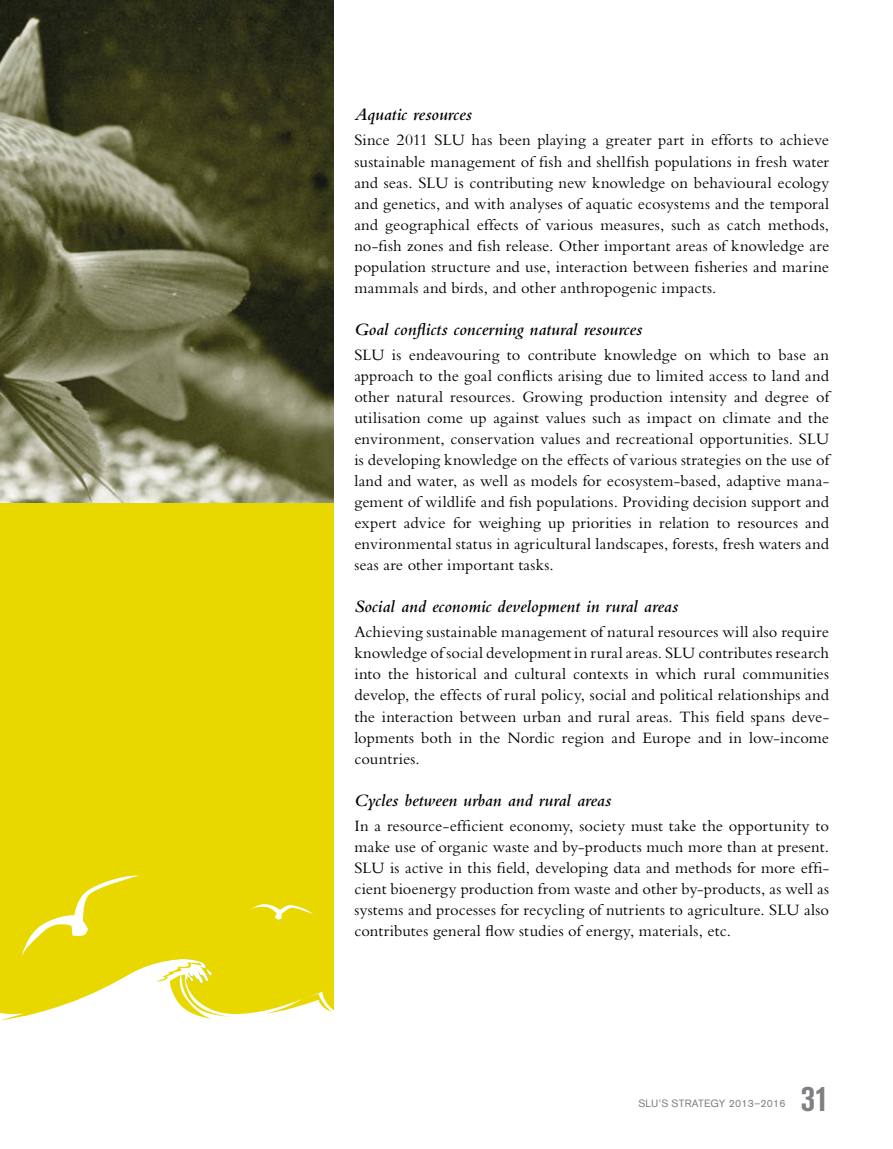
<style>
.page{position:relative;width:893px;height:1149px;background:#fff}
.page>*{position:absolute;margin:0;border:0;box-sizing:border-box;transform-origin:0 0}
.t1{font:700 condensed 36px "Akzidenz Grotesk BQ";color:#807f83}
.t2{font:italic 600 18px "Bembo";letter-spacing:.005em;color:#000}
.t3{font:16.5px/21px "Bembo";letter-spacing:.005em;color:#000;text-align:justify}
.t4{font:10.5px "Akzidenz Grotesk BQ";letter-spacing:.02em;color:#807f83}
</style>
<div class="page">
<div style="left:0;top:482px;width:333px;height:543px;background:#e8d800"></div>
<img style="left:0;top:0;width:333px;height:502px">
<svg style="left:23px;top:875px;width:116px;height:77px"></svg>
<svg style="left:250px;top:904px;width:63px;height:15px"></svg>
<svg style="left:0;top:958px;width:334px;height:67px"></svg>
<svg style="left:155px;top:958px;width:79px;height:60px"></svg>
<svg style="left:0;top:975px;width:10px;height:42px"></svg>
<p class="t2" style="left:354px;top:105px;width:119px">Aquatic resources</p>
<p class="t3" style="left:354px;top:129px;width:476px">Since 2011 SLU has been playing a greater part in efforts to achieve sustainable management of fish and shellfish populations in fresh water and seas. SLU is contributing new knowledge on behavioural ecology and genetics, and with analyses of aquatic ecosystems and the temporal and geographical effects of various measures, such as catch methods, no-fish zones and fish release. Other important areas of knowledge are population structure and use, interaction between fisheries and marine mammals and birds, and other anthropogenic impacts.</p>
<p class="t2" style="left:354px;top:319px;width:290px">Goal conflicts concerning natural resources</p>
<p class="t3" style="left:354px;top:344px;width:476px">SLU is endeavouring to contribute knowledge on which to base an approach to the goal conflicts arising due to limited access to land and other natural resources. Growing production intensity and degree of utilisation come up against values such as impact on climate and the environment, conservation values and recreational opportunities. SLU is developing knowledge on the effects of various strategies on the use of land and water, as well as models for ecosystem-based, adaptive mana&shy;gement of wildlife and fish populations. Providing decision support and expert advice for weighing up priorities in relation to resources and environmental status in agricultural landscapes, forests, fresh waters and seas are other important tasks.</p>
<p class="t2" style="left:354px;top:596px;width:326px">Social and economic development in rural areas</p>
<p class="t3" style="left:354px;top:621px;width:476px">Achieving sustainable management of natural resources will also require knowledge of social development in rural areas. SLU contributes research into the historical and cultural contexts in which rural communities develop, the effects of rural policy, social and political relationships and the interaction between urban and rural areas. This field spans deve&shy;lopments both in the Nordic region and Europe and in low-income countries.</p>
<p class="t2" style="left:354px;top:789px;width:259px">Cycles between urban and rural areas</p>
<p class="t3" style="left:354px;top:814px;width:476px">In a resource-efficient economy, society must take the opportunity to make use of organic waste and by-products much more than at present.<br>SLU is active in this field, developing data and methods for more effi&shy;cient bioenergy production from waste and other by-products, as well as systems and processes for recycling of nutrients to agriculture. SLU also contributes general flow studies of energy, materials, etc.</p>
<p class="t4" style="left:638px;top:1096px;width:149px">SLU’S STRATEGY 2013–2016</p>
<h1 class="t1" style="left:801px;top:1077px;width:30px">31</h1>
</div>
